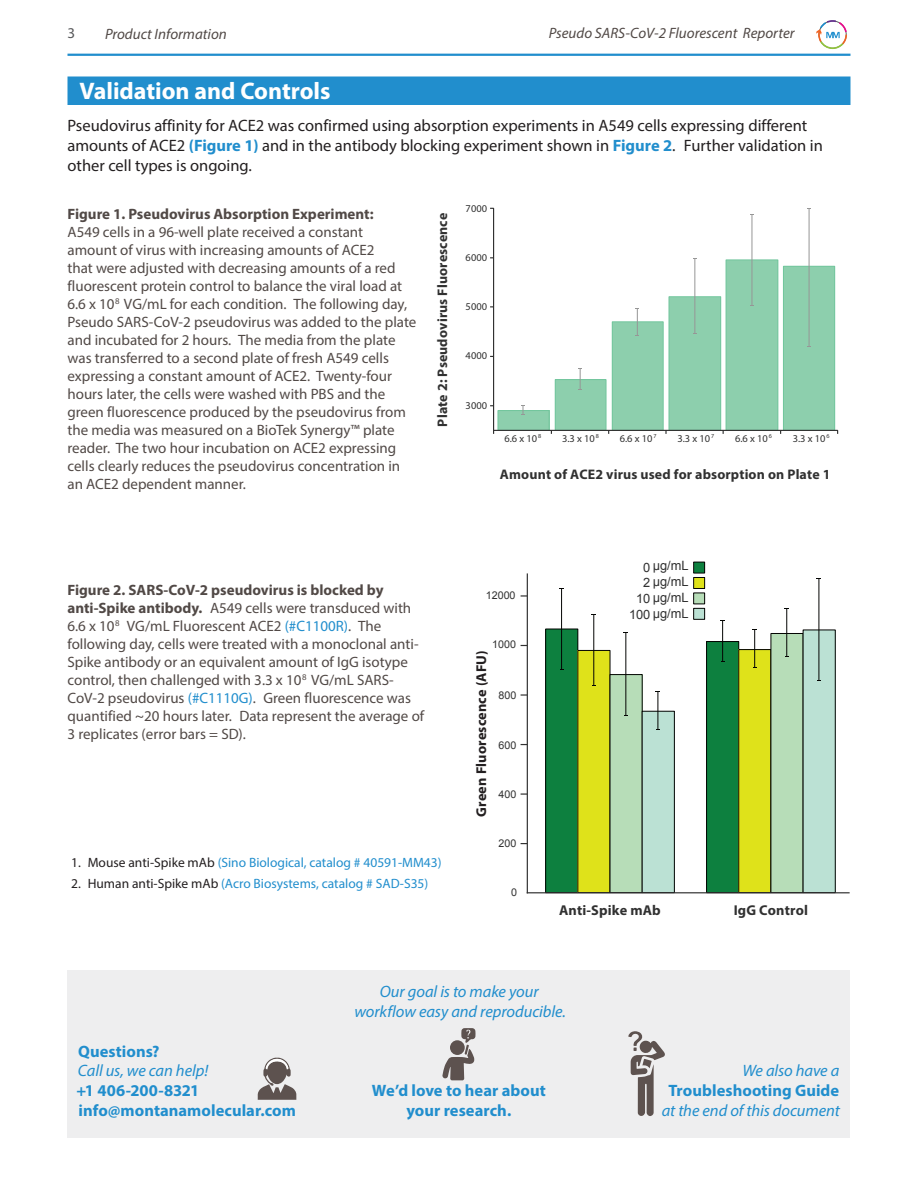
<style>
.page{position:relative;width:918px;height:1188px;background:#fff}
.page>*{position:absolute;margin:0;border:0;box-sizing:border-box;transform-origin:0 0}
.t1{font:700 24px "Myriad Pro";color:#fff}
.t2{font:16.5px/19.8px "Myriad Pro";color:#231f20}
.t3{font:700 16.5px/19.8px "Myriad Pro";color:#218ecd}
.t4{font:italic 16.5px/19.8px "Myriad Pro";letter-spacing:-.005em;color:#218ecd;text-align:center}
.t5{font:15px/18px "Myriad Pro";color:#514946}
.t6{font:italic 15px "Myriad Pro";color:#514946}
.t7{font:700 15px "Myriad Pro";color:#514946}
.t8{font:15px "Myriad Pro";color:#57585a}
.t9{font:700 14.25px "Myriad Pro";letter-spacing:.01em;color:#313131}
.t10{font:700 14.25px "Myriad Pro";letter-spacing:.01em;color:#231f20}
.t11{font:700 13.95px "Myriad Pro";letter-spacing:.01em;color:#313131}
.t12{font:13.5px "Myriad Pro";color:#218ecd}
.t13{font:12.9px/15.8px "Arial";color:#313131;text-align:right}
.t14{font:10.65px "Arial";color:#313131}
.t15{font:10.5px "Myriad Pro";color:#313131}
.s1{font-weight:700;color:#218ecd}
.s2{font-weight:700}
.s3{color:#218ecd}
.s4{color:#231f20}
</style>
<div class="page">
<hr style="left:68px;top:54px;width:782px;height:2px;background:#218ecd">
<svg style="left:490px;top:207px;width:349px;height:227px"></svg>
<svg style="left:816px;top:20px;width:31px;height:29px"></svg>
<div style="left:68px;top:970px;width:782px;height:168px;background:#eeeeef"></div>
<svg style="left:628px;top:1031px;width:37px;height:85px"></svg>
<svg style="left:258px;top:1058px;width:38px;height:42px"></svg>
<svg style="left:442px;top:1028px;width:34px;height:52px"></svg>
<div style="left:68px;top:76px;width:782px;height:29px;background:#218ecd"></div>
<hr style="left:527px;top:892px;width:323px;height:1px;background:#313131">
<svg style="left:521px;top:793px;width:6px;height:2px"></svg>
<svg style="left:521px;top:694px;width:6px;height:2px"></svg>
<svg style="left:521px;top:595px;width:6px;height:2px"></svg>
<hr style="left:527px;top:573px;width:1px;height:320px;background:#313131">
<div style="left:694px;top:562px;width:11px;height:11px;background:#0d803f"></div>
<div style="left:693px;top:562px;width:12px;height:11px;border:1px solid #040503"></div>
<div style="left:694px;top:578px;width:11px;height:10px;background:#dfe21a"></div>
<div style="left:693px;top:577px;width:12px;height:12px;border:1px solid #040503"></div>
<div style="left:694px;top:593px;width:11px;height:11px;background:#b7ddb8"></div>
<div style="left:693px;top:593px;width:12px;height:11px;border:1px solid #040503"></div>
<div style="left:694px;top:608px;width:11px;height:11px;background:#bbe1d4"></div>
<div style="left:693px;top:608px;width:12px;height:12px;border:1px solid #040503"></div>
<hr style="left:561px;top:588px;width:1px;height:81px;background:#040503">
<hr style="left:593px;top:615px;width:1px;height:71px;background:#040503">
<svg style="left:545px;top:628px;width:130px;height:264px;background:#99c27e"></svg>
<hr style="left:722px;top:620px;width:1px;height:41px;background:#040503">
<hr style="left:786px;top:609px;width:1px;height:48px;background:#040503">
<hr style="left:819px;top:579px;width:1px;height:101px;background:#040503">
<svg style="left:706px;top:629px;width:130px;height:263px;background:#92be79"></svg>
<p class="t8" style="left:68px;top:24px;width:9px">3</p>
<p class="t6" style="left:105px;top:25px;width:123px">Product Information</p>
<p class="t6" style="left:549px;top:24px;width:247px">Pseudo SARS-CoV-2 Fluorescent Reporter</p>
<h1 class="t1" style="left:80px;top:75px;width:253px">Validation and Controls</h1>
<p class="t2" style="left:68px;top:115px;width:757px">Pseudovirus affinity for ACE2 was confirmed using absorption experiments in A549 cells expressing different amounts of ACE2 <span class="s1">(Figure 1)</span> and in the antibody blocking experiment shown in <span class="s1">Figure 2</span>. Further validation in other cell types is ongoing.</p>
<p class="t7" style="left:68px;top:204px;width:308px">Figure 1. Pseudovirus Absorption Experiment:</p>
<p class="t5" style="left:67px;top:223px;width:350px">A549 cells in a 96-well plate received a constant<br>amount of virus with increasing amounts of ACE2<br>that were adjusted with decreasing amounts of a red fluorescent protein control to balance the viral load at 6.6 x 10<sup>8</sup> VG/mL for each condition. The following day, Pseudo SARS-CoV-2 pseudovirus was added to the plate and incubated for 2 hours. The media from the plate was transferred to a second plate of fresh A549 cells expressing a constant amount of ACE2. Twenty-four hours later, the cells were washed with PBS and the green fluorescence produced by the pseudovirus from the media was measured on a BioTek Synergy™ plate reader. The two hour incubation on ACE2 expressing cells clearly reduces the pseudovirus concentration in an ACE2 dependent manner.</p>
<p class="t11" style="left:433px;top:427px;width:215px;rotate:-90deg">Plate 2: Pseudovirus Fluorescence</p>
<p class="t15" style="left:466px;top:202px;width:23px">7000</p>
<p class="t15" style="left:466px;top:251px;width:23px">6000</p>
<p class="t15" style="left:466px;top:300px;width:23px">5000</p>
<p class="t15" style="left:466px;top:349px;width:23px">4000</p>
<p class="t15" style="left:466px;top:399px;width:23px">3000</p>
<p class="t15" style="left:504px;top:432px;width:38px">6.6 x 10 <sup>8</sup></p>
<p class="t15" style="left:562px;top:432px;width:38px">3.3 x 10 <sup>8</sup></p>
<p class="t15" style="left:620px;top:432px;width:38px">6.6 x 10 <sup>7</sup></p>
<p class="t15" style="left:677px;top:432px;width:38px">3.3 x 10 <sup>7</sup></p>
<p class="t15" style="left:735px;top:432px;width:38px">6.6 x 10 <sup>6</sup></p>
<p class="t15" style="left:793px;top:432px;width:38px">3.3 x 10 <sup>6</sup></p>
<p class="t11" style="left:500px;top:465px;width:332px">Amount of ACE2 virus used for absorption on Plate 1</p>
<p class="t5" style="left:67px;top:581px;width:358px"><span class="s2">Figure 2. SARS-CoV-2 pseudovirus is blocked by anti-Spike antibody.</span> A549 cells were transduced with 6.6 x 10<sup>8</sup> VG/mL Fluorescent ACE2 <span class="s3">(#C1100R)</span>. The following day, cells were treated with a monoclonal anti-Spike antibody or an equivalent amount of IgG isotype control, then challenged with 3.3 x 10<sup>8</sup> VG/mL SARS-CoV-2 pseudovirus <span class="s3">(#C1110G)</span>. Green fluorescence was quantified ~20 hours later. Data represent the average of 3 replicates (error bars = SD).</p>
<p class="t12" style="left:71px;top:855px;width:372px"><span class="s4">1. Mouse anti-Spike mAb</span> (Sino Biological, catalog # 40591-MM43)</p>
<p class="t12" style="left:71px;top:875px;width:359px"><span class="s4">2. Human anti-Spike mAb</span> (Acro Biosystems, catalog # SAD-S35)</p>
<p class="t14" style="left:486px;top:589px;width:31px">12000</p>
<p class="t14" style="left:492px;top:638px;width:25px">1000</p>
<p class="t10" style="left:472px;top:817px;width:168px;rotate:-90deg">Green Fluorescence (AFU)</p>
<p class="t14" style="left:499px;top:688px;width:19px">800</p>
<p class="t14" style="left:499px;top:738px;width:19px">600</p>
<p class="t14" style="left:499px;top:787px;width:19px">400</p>
<p class="t14" style="left:499px;top:837px;width:19px">200</p>
<p class="t14" style="left:511px;top:885px;width:7px">0</p>
<p class="t13" style="left:629px;top:558px;width:61px">0 µg/mL<br>2 µg/mL<br>10 µg/mL<br>100 µg/mL</p>
<p class="t9" style="left:559px;top:901px;width:103px">Anti-Spike mAb</p>
<p class="t9" style="left:734px;top:901px;width:76px">IgG Control</p>
<p class="t4" style="left:354px;top:981px;width:213px">Our goal is to make your workflow easy and reproducible.</p>
<p class="t3" style="left:78px;top:1041px;width:83px">Questions?</p>
<p class="t4" style="left:78px;top:1061px;width:132px">Call us, we can help!</p>
<p class="t3" style="left:76px;top:1080px;width:221px">+1 406-200-8321 info@montanamolecular.com</p>
<p class="t3" style="left:372px;top:1080px;width:175px;text-align:center">We’d love to hear about your research.</p>
<p class="t4" style="left:742px;top:1061px;width:98px">We also have a</p>
<p class="t3" style="left:669px;top:1080px;width:172px">Troubleshooting Guide</p>
<p class="t4" style="left:662px;top:1100px;width:180px">at the end of this document</p>
</div>
